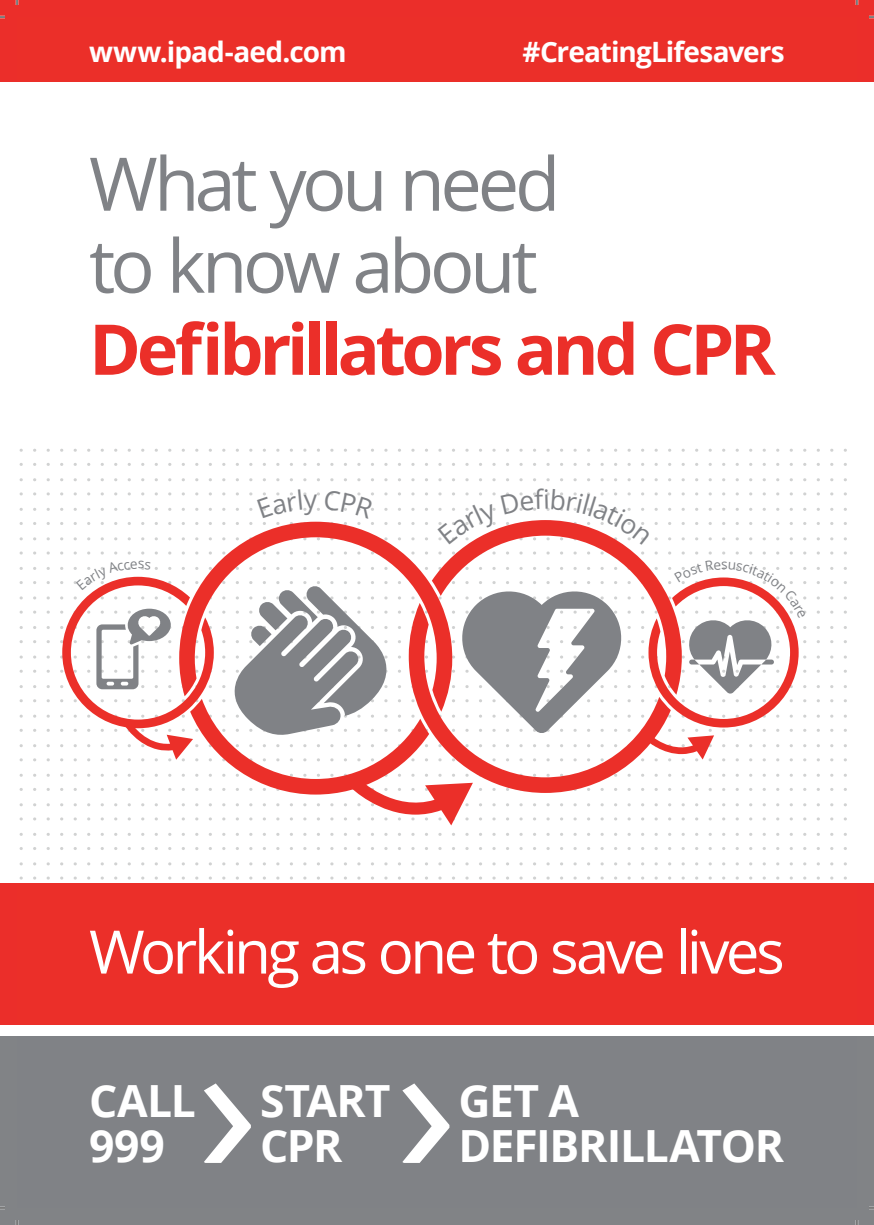
<style>
.page{position:relative;width:874px;height:1225px;background:#fff}
.page>*{position:absolute;margin:0;border:0;box-sizing:border-box;transform-origin:0 0}
.t1{font:74px/82px "Open Sans";letter-spacing:-.06em;color:#808286}
.t2{font:700 70px "Open Sans";letter-spacing:-.065em;color:#eb2f29}
.t3{font:60px "Open Sans";letter-spacing:-.06em;color:#fff}
.t4{font:700 44.4px/44.8px "Open Sans";letter-spacing:-.03em;color:#fff}
.t5{font:700 28px "Open Sans";letter-spacing:-.035em;color:#fff}
</style>
<div class="page">
<div style="left:0;top:0;width:873px;height:81px;background:#eb2e2a"></div>
<div style="left:0;top:882px;width:873px;height:142px;background:#eb2e2a"></div>
<div style="left:0;top:1036px;width:873px;height:189px;background:#818386"></div>
<svg style="left:19px;top:448px;width:828px;height:4px"></svg>
<svg style="left:19px;top:463px;width:828px;height:3px"></svg>
<svg style="left:19px;top:478px;width:828px;height:3px"></svg>
<svg style="left:19px;top:551px;width:828px;height:3px"></svg>
<svg style="left:19px;top:833px;width:828px;height:3px"></svg>
<svg style="left:19px;top:847px;width:828px;height:3px"></svg>
<svg style="left:19px;top:862px;width:828px;height:3px"></svg>
<svg style="left:19px;top:876px;width:828px;height:3px"></svg>
<svg style="left:179px;top:544px;width:252px;height:16px"></svg>
<svg style="left:431px;top:544px;width:250px;height:16px"></svg>
<svg style="left:204px;top:1083px;width:246px;height:80px"></svg>
<svg style="left:19px;top:560px;width:828px;height:265px"></svg>
<svg style="left:19px;top:492px;width:828px;height:52px"></svg>
<p class="t5" style="left:89px;top:32px;width:259px">www.ipad-aed.com</p>
<p class="t5" style="left:522px;top:32px;width:264px">#CreatingLifesavers</p>
<h1 class="t1" style="left:89px;top:141px;width:472px">What you need to know about</h1>
<h2 class="t2" style="left:89px;top:300px;width:688px">Defibrillators and CPR</h2>
<h3 class="t3" style="left:89px;top:910px;width:696px">Working as one to save lives</h3>
<h3 class="t4" style="left:89px;top:1077px;width:108px">CALL<br>999</h3>
<h3 class="t4" style="left:260px;top:1077px;width:132px">START<br>CPR</h3>
<h3 class="t4" style="left:458px;top:1077px;width:327px">GET A<br>DEFIBRILLATOR</h3>
</div>
